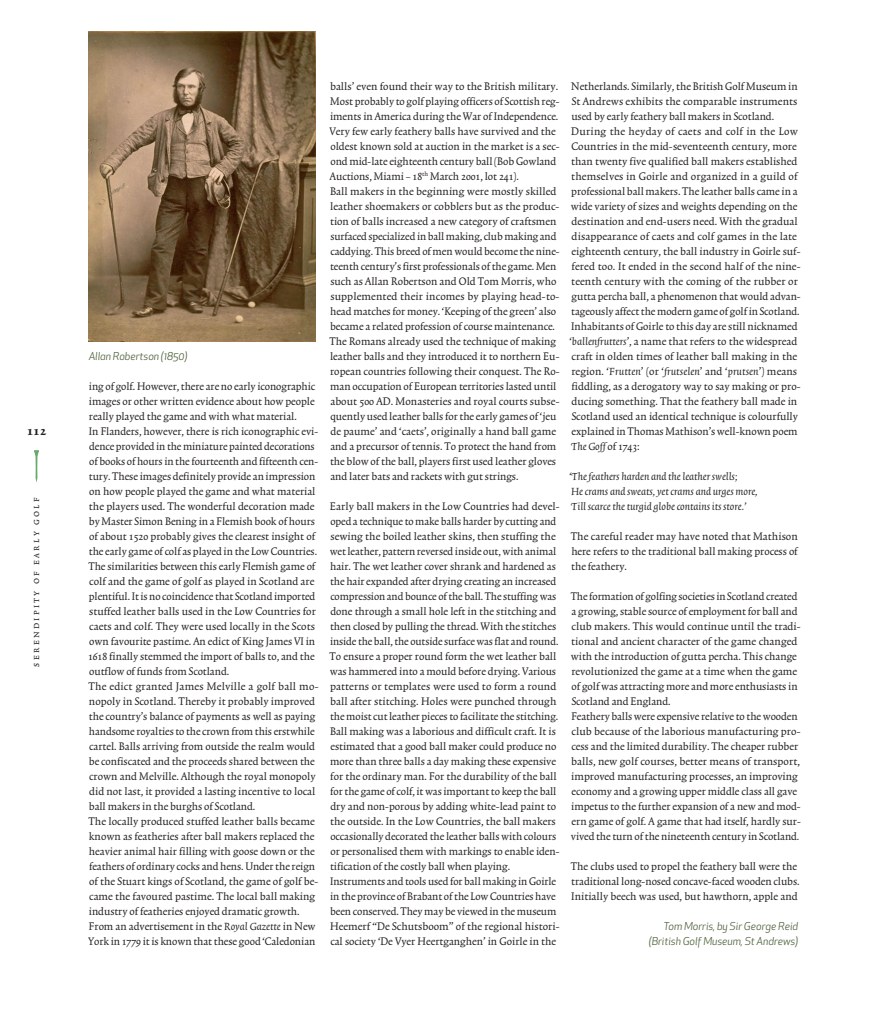
<style>
.page{position:relative;width:869px;height:1028px;background:#fff}
.page>*{position:absolute;margin:0;border:0;box-sizing:border-box;transform-origin:0 0}
.t1{font:700 15px "Trinite No 1";color:#231f20}
.t2{font:13px/15px "Trinite No 1 Rom Con";color:#231f20}
.t3{font:italic 13px/15px "Trinite No 1";color:#231f20}
.t4{font:11.25px "Trinite No 1 Rom Con Exp";letter-spacing:.2em;color:#231f20}
.t5{font:italic 10.62px/15px "Apex New";letter-spacing:-.005em;color:#52643f;text-align:right}
.s1{font-family:"Trinite No 1";font-style:italic}
.s2{font-family:"Trinite No 1 Rom Con";font-style:normal}
</style>
<div class="page">
<img style="left:89px;top:32px;width:226px;height:309px">
<svg style="left:34px;top:450px;width:5px;height:33px"></svg>
<p class="t1" style="left:27px;top:424px;width:21px">112</p>
<p class="t4" style="left:31px;top:666px;width:170px;rotate:-90deg">serendipity of early golf</p>
<p class="t5" style="left:89px;top:348px;width:100px">Allan Robertson (1850)</p>
<p class="t2" style="left:88px;top:380px;width:232px">ing of golf. However, there are no early iconographic images or other written evidence about how people really played the game and with what material.<br>In Flanders, however, there is rich iconographic evi&shy;dence provided in the miniature painted decorations of books of hours in the fourteenth and fifteenth cen&shy;tury. These images definitely provide an impression on how people played the game and what material the players used. The wonderful decoration made by Master Simon Bening in a Flemish book of hours of about 1520 probably gives the clearest insight of the early game of colf as played in the Low Countries.<br>The similarities between this early Flemish game of colf and the game of golf as played in Scotland are plentiful. It is no coincidence that Scotland imported stuffed leather balls used in the Low Countries for caets and colf. They were used locally in the Scots own favourite pastime. An edict of King James VI in 1618 finally stemmed the import of balls to, and the outflow of funds from Scotland.<br>The edict granted James Melville a golf ball mo&shy;nopoly in Scotland. Thereby it probably improved the country’s balance of payments as well as paying handsome royalties to the crown from this erstwhile cartel. Balls arriving from outside the realm would be confiscated and the proceeds shared between the crown and Melville. Although the royal monopoly did not last, it provided a lasting incentive to local ball makers in the burghs of Scotland.<br>The locally produced stuffed leather balls became known as featheries after ball makers replaced the heavier animal hair filling with goose down or the feathers of ordinary cocks and hens. Under the reign of the Stuart kings of Scotland, the game of golf be&shy;came the favoured pastime. The local ball making industry of featheries enjoyed dramatic growth.<br>From an advertisement in the <span class="s1">Royal Gazette</span> in New York in 1779 it is known that these good ‘Caledonian</p>
<p class="t2" style="left:329px;top:80px;width:231px">balls’ even found their way to the British military.<br>Most probably to golf playing officers of Scottish reg&shy;iments in America during the War of Independence.<br>Very few early feathery balls have survived and the oldest known sold at auction in the market is a sec&shy;ond mid-late eighteenth century ball (Bob Gowland Auctions, Miami – 18<sup>th</sup> March 2001, lot 241).<br>Ball makers in the beginning were mostly skilled leather shoemakers or cobblers but as the produc&shy;tion of balls increased a new category of craftsmen surfaced specialized in ball making, club making and caddying. This breed of men would become the nine&shy;teenth century’s first professionals of the game. Men such as Allan Robertson and Old Tom Morris, who supplemented their incomes by playing head-to&shy;head matches for money. ‘Keeping of the green’ also became a related profession of course maintenance.<br>The Romans already used the technique of making leather balls and they introduced it to northern Eu&shy;ropean countries following their conquest. The Ro&shy;man occupation of European territories lasted until about 500 AD. Monasteries and royal courts subse&shy;quently used leather balls for the early games of ‘jeu de paume’ and ‘caets’, originally a hand ball game and a precursor of tennis. To protect the hand from the blow of the ball, players first used leather gloves and later bats and rackets with gut strings.</p>
<p class="t2" style="left:329px;top:500px;width:231px">Early ball makers in the Low Countries had devel&shy;oped a technique to make balls harder by cutting and sewing the boiled leather skins, then stuffing the wet leather, pattern reversed inside out, with animal hair. The wet leather cover shrank and hardened as the hair expanded after drying creating an increased compression and bounce of the ball. The stuffing was done through a small hole left in the stitching and then closed by pulling the thread. With the stitches inside the ball, the outside surface was flat and round.<br>To ensure a proper round form the wet leather ball was hammered into a mould before drying. Various patterns or templates were used to form a round ball after stitching. Holes were punched through the moist cut leather pieces to facilitate the stitching.<br>Ball making was a laborious and difficult craft. It is estimated that a good ball maker could produce no more than three balls a day making these expensive for the ordinary man. For the durability of the ball for the game of colf, it was important to keep the ball dry and non-porous by adding white-lead paint to the outside. In the Low Countries, the ball makers occasionally decorated the leather balls with colours or personalised them with markings to enable iden&shy;tification of the costly ball when playing.<br>Instruments and tools used for ball making in Goirle in the province of Brabant of the Low Countries have been conserved. They may be viewed in the museum Heemerf “De Schutsboom” of the regional histori&shy;cal society ‘De Vyer Heertganghen’ in Goirle in the</p>
<p class="t2" style="left:569px;top:80px;width:233px">Netherlands. Similarly, the British Golf Museum in St Andrews exhibits the comparable instruments used by early feathery ball makers in Scotland.<br>During the heyday of caets and colf in the Low Countries in the mid-seventeenth century, more than twenty five qualified ball makers established themselves in Goirle and organized in a guild of professional ball makers. The leather balls came in a wide variety of sizes and weights depending on the destination and end-users need. With the gradual disappearance of caets and colf games in the late eighteenth century, the ball industry in Goirle suf&shy;fered too. It ended in the second half of the nine&shy;teenth century with the coming of the rubber or gutta percha ball, a phenomenon that would advan&shy;tageously affect the modern game of golf in Scotland.<br>Inhabitants of Goirle to this day are still nicknamed ‘<span class="s1">ballenfrutters</span>’, a name that refers to the widespread craft in olden times of leather ball making in the region. ‘<span class="s1">Frutten</span>’ (or ‘<span class="s1">frutselen</span>’ and ‘<span class="s1">prutsen</span>’) means fiddling, as a derogatory way to say making or pro&shy;ducing something. That the feathery ball made in Scotland used an identical technique is colourfully explained in Thomas Mathison’s well-known poem</p>
<p class="t3" style="left:571px;top:440px;width:70px">The Goff <span class="s2">of 1743:</span></p>
<p class="t3" style="left:568px;top:470px;width:190px">‘The feathers harden and the leather swells;<br>He crams and sweats, yet crams and urges more,<br>Till scarce the turgid globe contains its store.’</p>
<p class="t2" style="left:570px;top:530px;width:228px;text-align:justify">The careful reader may have noted that Mathison here refers to the traditional ball making process of the feathery.</p>
<p class="t2" style="left:570px;top:590px;width:231px">The formation of golfing societies in Scotland created a growing, stable source of employment for ball and club makers. This would continue until the tradi&shy;tional and ancient character of the game changed with the introduction of gutta percha. This change revolutionized the game at a time when the game of golf was attracting more and more enthusiasts in Scotland and England.<br>Feathery balls were expensive relative to the wooden club because of the laborious manufacturing pro&shy;cess and the limited durability. The cheaper rubber balls, new golf courses, better means of transport, improved manufacturing processes, an improving economy and a growing upper middle class all gave impetus to the further expansion of a new and mod&shy;ern game of golf. A game that had itself, hardly sur&shy;vived the turn of the nineteenth century in Scotland.</p>
<p class="t2" style="left:570px;top:860px;width:230px">The clubs used to propel the feathery ball were the traditional long-nosed concave-faced wooden clubs.<br>Initially beech was used, but hawthorn, apple and</p>
<p class="t5" style="left:648px;top:919px;width:151px">Tom Morris, by Sir George Reid (British Golf Museum, St Andrews)</p>
</div>
